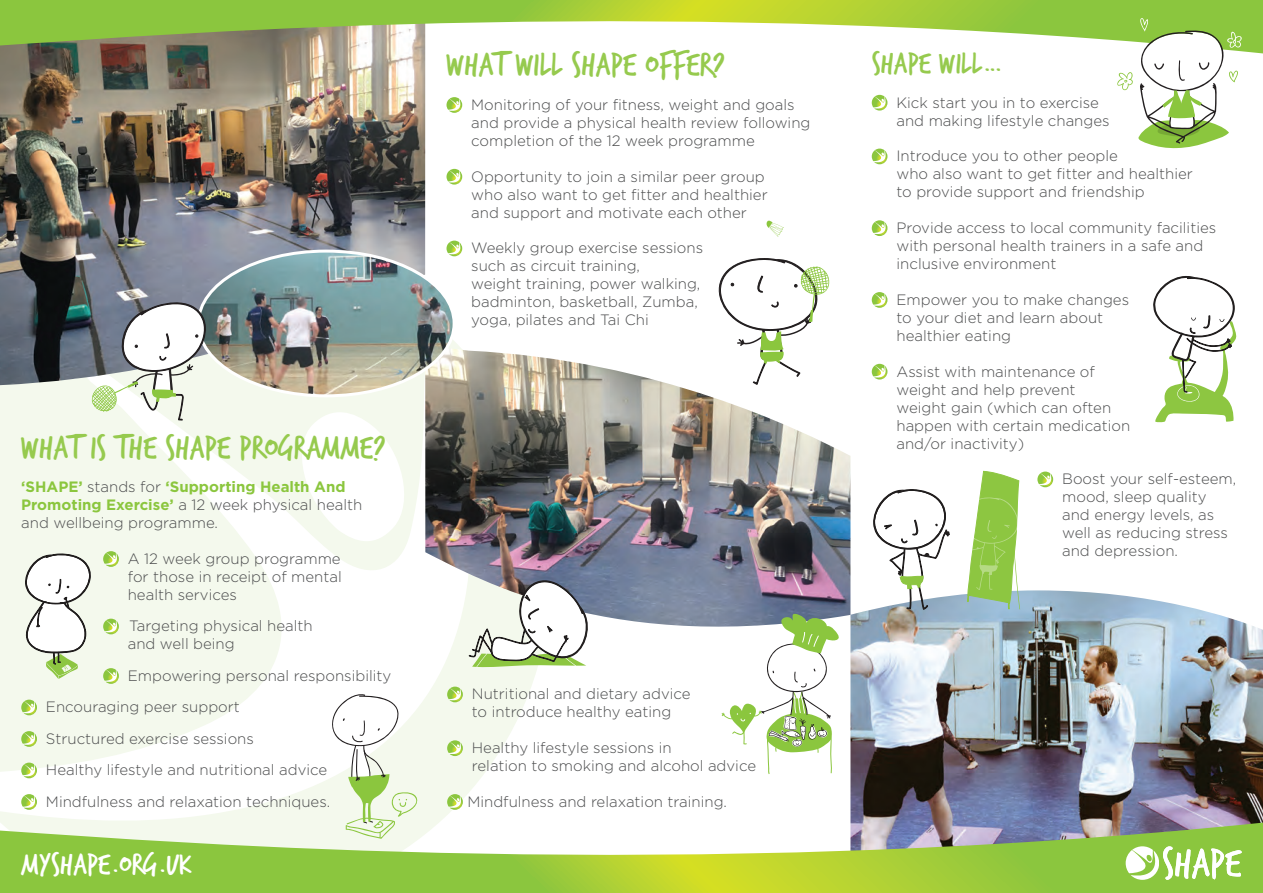
<style>
.page{position:relative;width:1263px;height:893px;background:#fff}
.page>*{position:absolute;margin:0;border:0;box-sizing:border-box;transform-origin:0 0}
.t1{font:36px "Trash Hand";color:#96ca4e}
.t2{font:33px "Trash Hand";color:#fff}
.t3{font:33px "Trash Hand";color:#96ca4e}
.t4{font:300 15px/18px "Gotham";color:#4b4c4d}
.s1{font-weight:700;color:#8bc63e}
</style>
<div class="page">
<svg style="left:0;top:243px;width:538px;height:580px;fill:#f4f9ed"></svg>
<img style="left:0;top:53px;width:425px;height:332px">
<img style="left:850px;top:590px;width:413px;height:233px">
<img style="left:425px;top:348px;width:425px;height:280px">
<svg style="left:0;top:823px;width:1263px;height:70px"></svg>
<svg style="left:1126px;top:846px;width:116px;height:34px"></svg>
<svg style="left:103px;top:551px;width:16px;height:16px"></svg>
<svg style="left:103px;top:619px;width:16px;height:15px"></svg>
<svg style="left:103px;top:668px;width:16px;height:16px"></svg>
<svg style="left:21px;top:700px;width:16px;height:15px"></svg>
<svg style="left:21px;top:731px;width:16px;height:16px"></svg>
<svg style="left:21px;top:763px;width:16px;height:15px"></svg>
<svg style="left:21px;top:794px;width:16px;height:16px"></svg>
<svg style="left:446px;top:97px;width:16px;height:16px"></svg>
<svg style="left:446px;top:169px;width:16px;height:16px"></svg>
<svg style="left:446px;top:241px;width:16px;height:15px"></svg>
<svg style="left:872px;top:95px;width:15px;height:16px"></svg>
<svg style="left:872px;top:149px;width:15px;height:15px"></svg>
<svg style="left:872px;top:220px;width:15px;height:16px"></svg>
<svg style="left:872px;top:292px;width:15px;height:16px"></svg>
<svg style="left:872px;top:364px;width:15px;height:16px"></svg>
<svg style="left:1037px;top:472px;width:16px;height:15px"></svg>
<svg style="left:718px;top:258px;width:112px;height:127px"></svg>
<svg style="left:766px;top:220px;width:18px;height:17px"></svg>
<svg style="left:26px;top:554px;width:64px;height:125px"></svg>
<svg style="left:1012px;top:536px;width:8px;height:74px"></svg>
<svg style="left:873px;top:489px;width:77px;height:120px"></svg>
<svg style="left:959px;top:471px;width:60px;height:141px"></svg>
<svg style="left:330px;top:692px;width:88px;height:147px"></svg>
<img style="left:198px;top:251px;width:256px;height:145px">
<svg style="left:447px;top:687px;width:16px;height:15px"></svg>
<svg style="left:447px;top:740px;width:16px;height:16px"></svg>
<svg style="left:447px;top:794px;width:16px;height:16px"></svg>
<svg style="left:721px;top:613px;width:121px;height:161px"></svg>
<svg style="left:469px;top:580px;width:121px;height:87px"></svg>
<svg style="left:92px;top:301px;width:114px;height:123px"></svg>
<svg style="left:0;top:0;width:1263px;height:53px"></svg>
<svg style="left:1116px;top:18px;width:126px;height:130px"></svg>
<svg style="left:1153px;top:276px;width:84px;height:146px"></svg>
<p class="t1" style="left:21px;top:430px;width:366px">WHAT IS THE SHAPE PROGRAMME?</p>
<p class="t4" style="left:21px;top:478px;width:343px"><span class="s1">‘SHAPE’</span> stands for <span class="s1">‘Supporting Health And<br>Promoting Exercise’</span> a 12 week physical health and wellbeing programme.</p>
<p class="t4" style="left:128px;top:549px;width:214px">A 12 week group programme</p>
<p class="t4" style="left:128px;top:567px;width:216px">for those in receipt of mental</p>
<p class="t4" style="left:128px;top:585px;width:111px">health services</p>
<p class="t4" style="left:129px;top:617px;width:185px">Targeting physical health</p>
<p class="t4" style="left:128px;top:635px;width:108px">and well being</p>
<p class="t4" style="left:128px;top:666px;width:265px">Empowering personal responsibility</p>
<p class="t4" style="left:46px;top:698px;width:195px">Encouraging peer support</p>
<p class="t4" style="left:46px;top:729px;width:209px">Structured exercise sessions</p>
<p class="t4" style="left:46px;top:761px;width:283px">Healthy lifestyle and nutritional advice</p>
<p class="t4" style="left:46px;top:792px;width:286px">Mindfulness and relaxation techniques.</p>
<p class="t2" style="left:21px;top:848px;width:172px">MYSHAPE.ORG.UK</p>
<p class="t1" style="left:446px;top:47px;width:280px">WHAT WILL SHAPE OFFER?</p>
<p class="t4" style="left:471px;top:95px;width:341px">Monitoring of your fitness, weight and goals and provide a physical health review following completion of the 12 week programme</p>
<p class="t4" style="left:471px;top:167px;width:298px">Opportunity to join a similar peer group who also want to get fitter and healthier and support and motivate each other</p>
<p class="t4" style="left:471px;top:239px;width:233px">Weekly group exercise sessions such as circuit training,<br>weight training, power walking, badminton, basketball, Zumba, yoga, pilates and Tai Chi</p>
<p class="t4" style="left:472px;top:685px;width:220px">Nutritional and dietary advice to introduce healthy eating</p>
<p class="t4" style="left:472px;top:739px;width:286px">Healthy lifestyle sessions in<br>relation to smoking and alcohol advice</p>
<p class="t4" style="left:467px;top:792px;width:261px">Mindfulness and relaxation training.</p>
<p class="t3" style="left:872px;top:47px;width:133px">SHAPE WILL…</p>
<p class="t4" style="left:896px;top:93px;width:215px">Kick start you in to exercise and making lifestyle changes</p>
<p class="t4" style="left:896px;top:147px;width:298px">Introduce you to other people<br>who also want to get fitter and healthier to provide support and friendship</p>
<p class="t4" style="left:896px;top:219px;width:321px">Provide access to local community facilities with personal health trainers in a safe and inclusive environment</p>
<p class="t4" style="left:896px;top:290px;width:234px">Empower you to make changes to your diet and learn about healthier eating</p>
<p class="t4" style="left:896px;top:362px;width:235px">Assist with maintenance of weight and help prevent<br>weight gain (which can often happen with certain medication and/or inactivity)</p>
<p class="t4" style="left:1062px;top:470px;width:176px">Boost your self-esteem, mood, sleep quality and energy levels, as well as reducing stress and depression.</p>
</div>
